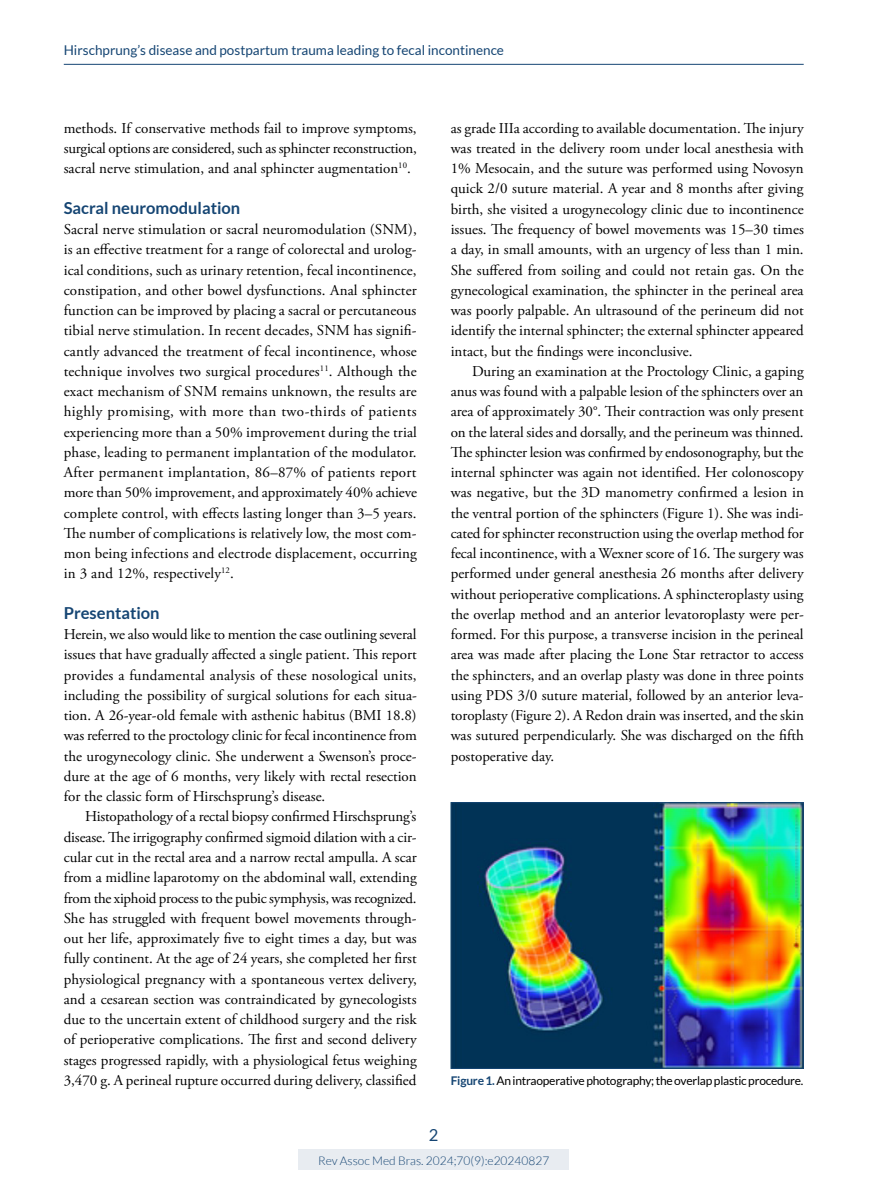
<style>
.page{position:relative;width:893px;height:1191px;background:#fff}
.page>*{position:absolute;margin:0;border:0;box-sizing:border-box;transform-origin:0 0}
.t1{font:700 16.5px "Lato";color:#154573}
.t2{font:16.5px "Lato";color:#154573}
.t3{font:15px/20.2px "Adobe Garamond Pro";color:#000;text-align:justify}
.t4{font:13.5px "Lato";color:#154573}
.t5{font:12px "Lato";letter-spacing:-.015em;color:#000}
.t6{font:300 12px "Lato";color:#154573}
.s1{font-weight:700;color:#154573}
</style>
<div class="page">
<div style="left:299px;top:1149px;width:270px;height:21px;background:#e8ecf1"></div>
<hr style="left:64px;top:64px;width:740px;height:1px;background:#154573">
<img style="left:453px;top:804px;width:349px;height:262px">
<div style="left:451px;top:802px;width:353px;height:266px;border:1px solid #154573"></div>
<p class="t4" style="left:64px;top:43px;width:442px">Hirschprung’s disease and postpartum trauma leading to fecal incontinence</p>
<p class="t3" style="left:64px;top:118px;width:355px">methods. If conservative methods fail to improve symptoms, surgical options are considered, such as sphincter reconstruction, sacral nerve stimulation, and anal sphincter augmentation<sup>10</sup>.</p>
<p class="t1" style="left:64px;top:198px;width:178px">Sacral neuromodulation</p>
<p class="t3" style="left:64px;top:220px;width:355px">Sacral nerve stimulation or sacral neuromodulation (SNM), is an effective treatment for a range of colorectal and urolog&shy;ical conditions, such as urinary retention, fecal incontinence, constipation, and other bowel dysfunctions. Anal sphincter function can be improved by placing a sacral or percutaneous tibial nerve stimulation. In recent decades, SNM has signifi&shy;cantly advanced the treatment of fecal incontinence, whose technique involves two surgical procedures<sup>11</sup>. Although the exact mechanism of SNM remains unknown, the results are highly promising, with more than two-thirds of patients experiencing more than a 50% improvement during the trial phase, leading to permanent implantation of the modulator.<br>After permanent implantation, 86–87% of patients report more than 50% improvement, and approximately 40% achieve complete control, with effects lasting longer than 3–5 years.<br>The number of complications is relatively low, the most com&shy;mon being infections and electrode displacement, occurring in 3 and 12%, respectively<sup>12</sup>.</p>
<p class="t1" style="left:64px;top:603px;width:97px">Presentation</p>
<p class="t3" style="left:64px;top:625px;width:355px">Herein, we also would like to mention the case outlining several issues that have gradually affected a single patient. This report provides a fundamental analysis of these nosological units, including the possibility of surgical solutions for each situa&shy;tion. A 26-year-old female with asthenic habitus (BMI 18.8) was referred to the proctology clinic for fecal incontinence from the urogynecology clinic. She underwent a Swenson’s proce&shy;dure at the age of 6 months, very likely with rectal resection for the classic form of Hirschsprung’s disease.</p>
<p class="t3" style="left:64px;top:807px;width:355px;text-indent:21px">Histopathology of a rectal biopsy confirmed Hirschsprung’s disease. The irrigography confirmed sigmoid dilation with a cir&shy;cular cut in the rectal area and a narrow rectal ampulla. A scar from a midline laparotomy on the abdominal wall, extending from the xiphoid process to the pubic symphysis, was recognized.<br>She has struggled with frequent bowel movements through&shy;out her life, approximately five to eight times a day, but was fully continent. At the age of 24 years, she completed her first physiological pregnancy with a spontaneous vertex delivery, and a cesarean section was contraindicated by gynecologists due to the uncertain extent of childhood surgery and the risk of perioperative complications. The first and second delivery stages progressed rapidly, with a physiological fetus weighing 3,470 g. A perineal rupture occurred during delivery, classified</p>
<p class="t3" style="left:451px;top:118px;width:355px">as grade IIIa according to available documentation. The injury was treated in the delivery room under local anesthesia with 1% Mesocain, and the suture was performed using Novosyn quick 2/0 suture material. A year and 8 months after giving birth, she visited a urogynecology clinic due to incontinence issues. The frequency of bowel movements was 15–30 times a day, in small amounts, with an urgency of less than 1 min.<br>She suffered from soiling and could not retain gas. On the gynecological examination, the sphincter in the perineal area was poorly palpable. An ultrasound of the perineum did not identify the internal sphincter; the external sphincter appeared intact, but the findings were inconclusive.</p>
<p class="t3" style="left:451px;top:361px;width:355px;text-indent:21px">During an examination at the Proctology Clinic, a gaping anus was found with a palpable lesion of the sphincters over an area of approximately 30°. Their contraction was only present on the lateral sides and dorsally, and the perineum was thinned.<br>The sphincter lesion was confirmed by endosonography, but the internal sphincter was again not identified. Her colonoscopy was negative, but the 3D manometry confirmed a lesion in the ventral portion of the sphincters (Figure 1). She was indi&shy;cated for sphincter reconstruction using the overlap method for fecal incontinence, with a Wexner score of 16. The surgery was performed under general anesthesia 26 months after delivery without perioperative complications. A sphincteroplasty using the overlap method and an anterior levatoroplasty were per&shy;formed. For this purpose, a transverse incision in the perineal area was made after placing the Lone Star retractor to access the sphincters, and an overlap plasty was done in three points using PDS 3/0 suture material, followed by an anterior leva&shy;toroplasty (Figure 2). A Redon drain was inserted, and the skin was sutured perpendicularly. She was discharged on the fifth postoperative day.</p>
<p class="t5" style="left:451px;top:1073px;width:354px"><span class="s1">Figure 1.</span> An intraoperative photography; the overlap plastic procedure.</p>
<p class="t2" style="left:429px;top:1126px;width:11px">2</p>
<p class="t6" style="left:318px;top:1154px;width:233px">Rev Assoc Med Bras. 2024;70(9):e20240827</p>
</div>
